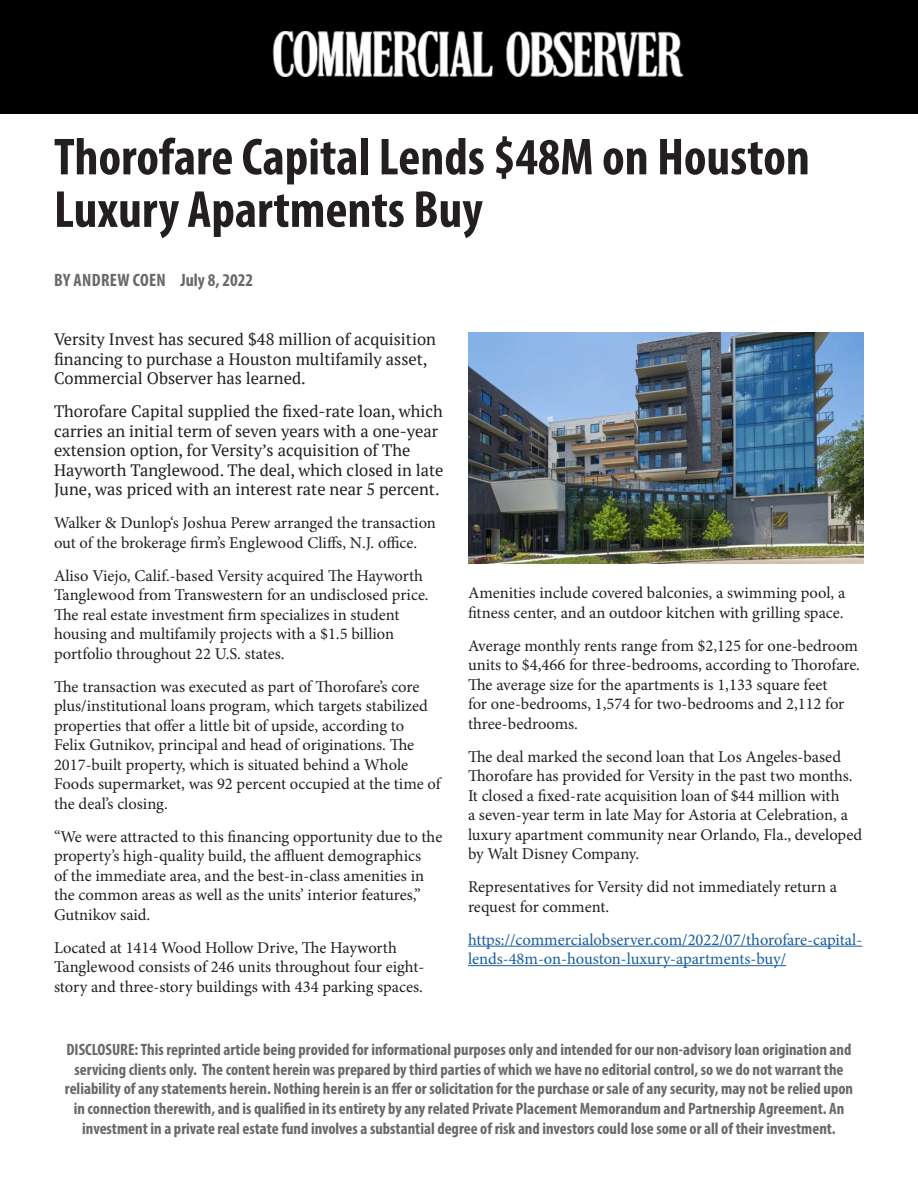
<style>
.page{position:relative;width:918px;height:1188px;background:#fff}
.page>*{position:absolute;margin:0;border:0;box-sizing:border-box;transform-origin:0 0}
.t1{font:700 condensed 52.5px/52.5px "Myriad Pro";color:#231f20}
.t2{font:700 condensed 18px "Myriad Pro";letter-spacing:.015em;color:#6a6868}
.t3{font:16.5px/19.5px "Minion Pro";color:#231f20}
.t4{font:700 condensed 16.5px/19.8px "Myriad Pro";color:#6a6868;text-align:center}
.t5{font:16.5px/19.5px "PT Serif";color:#231f20}
.t6{font:16.5px/19.5px "Minion Pro";color:#175d9e}
</style>
<div class="page">
<div style="left:0;top:0;width:918px;height:114px;background:#000"></div>
<img style="left:272px;top:31px;width:412px;height:46px">
<hr style="left:468px;top:946px;width:394px;height:1px;background:#175d9e">
<hr style="left:468px;top:965px;width:318px;height:1px;background:#175d9e">
<img style="left:468px;top:333px;width:396px;height:230px">
<p class="t1" style="left:54px;top:130px;width:757px">Thorofare Capital Lends $48M on Houston<br>Luxury Apartments Buy</p>
<p class="t2" style="left:54px;top:268px;width:201px">BY ANDREW COEN July 8, 2022</p>
<p class="t5" style="left:54px;top:329px;width:383px">Versity Invest has secured $48 million of acquisition financing to purchase a Houston multifamily asset,<br>Commercial Observer has learned.</p>
<p class="t5" style="left:54px;top:401px;width:391px">Thorofare Capital supplied the fixed-rate loan, which carries an initial term of seven years with a one-year extension option, for Versity’s acquisition of The Hayworth Tanglewood. The deal, which closed in late June, was priced with an interest rate near 5 percent.</p>
<p class="t3" style="left:54px;top:513px;width:383px">Walker &amp; Dunlop‘s Joshua Perew arranged the transaction out of the brokerage firm’s Englewood Cliffs, N.J. office.</p>
<p class="t3" style="left:54px;top:566px;width:376px">Aliso Viejo, Calif.-based Versity acquired The Hayworth Tanglewood from Transwestern for an undisclosed price.<br>The real estate investment firm specializes in student housing and multifamily projects with a $1.5 billion portfolio throughout 22 U.S. states.</p>
<p class="t3" style="left:54px;top:677px;width:388px">The transaction was executed as part of Thorofare’s core plus/institutional loans program, which targets stabilized properties that offer a little bit of upside, according to<br>Felix Gutnikov, principal and head of originations. The 2017-built property, which is situated behind a Whole Foods supermarket, was 92 percent occupied at the time of the deal’s closing.</p>
<p class="t3" style="left:54px;top:827px;width:390px">“We were attracted to this financing opportunity due to the property’s high-quality build, the affluent demographics<br>of the immediate area, and the best-in-class amenities in the common areas as well as the units’ interior features,” Gutnikov said.</p>
<p class="t3" style="left:54px;top:938px;width:372px">Located at 1414 Wood Hollow Drive, The Hayworth<br>Tanglewood consists of 246 units throughout four eight&shy;story and three-story buildings with 434 parking spaces.</p>
<p class="t3" style="left:468px;top:583px;width:379px">Amenities include covered balconies, a swimming pool, a fitness center, and an outdoor kitchen with grilling space.</p>
<p class="t3" style="left:468px;top:636px;width:394px">Average monthly rents range from $2,125 for one-bedroom units to $4,466 for three-bedrooms, according to Thorofare.<br>The average size for the apartments is 1,133 square feet<br>for one-bedrooms, 1,574 for two-bedrooms and 2,112 for three-bedrooms.</p>
<p class="t3" style="left:468px;top:747px;width:396px">The deal marked the second loan that Los Angeles-based Thorofare has provided for Versity in the past two months.<br>It closed a fixed-rate acquisition loan of $44 million with<br>a seven-year term in late May for Astoria at Celebration, a luxury apartment community near Orlando, Fla., developed by Walt Disney Company.</p>
<p class="t3" style="left:468px;top:877px;width:371px">Representatives for Versity did not immediately return a request for comment.</p>
<p class="t6" style="left:468px;top:930px;width:396px">https://commercialobserver.com/2022/07/thorofare-capital&shy;lends-48m-on-houston-luxury-apartments-buy/</p>
<p class="t4" style="left:65px;top:1039px;width:790px">DISCLOSURE: This reprinted article being provided for informational purposes only and intended for our non-advisory loan origination and servicing clients only. The content herein was prepared by third parties of which we have no editorial control, so we do not warrant the reliability of any statements herein. Nothing herein is an ffer or solicitation for the purchase or sale of any security, may not be relied upon in connection therewith, and is qualified in its entirety by any related Private Placement Memorandum and Partnership Agreement. An investment in a private real estate fund involves a substantial degree of risk and investors could lose some or all of their investment.</p>
</div>
